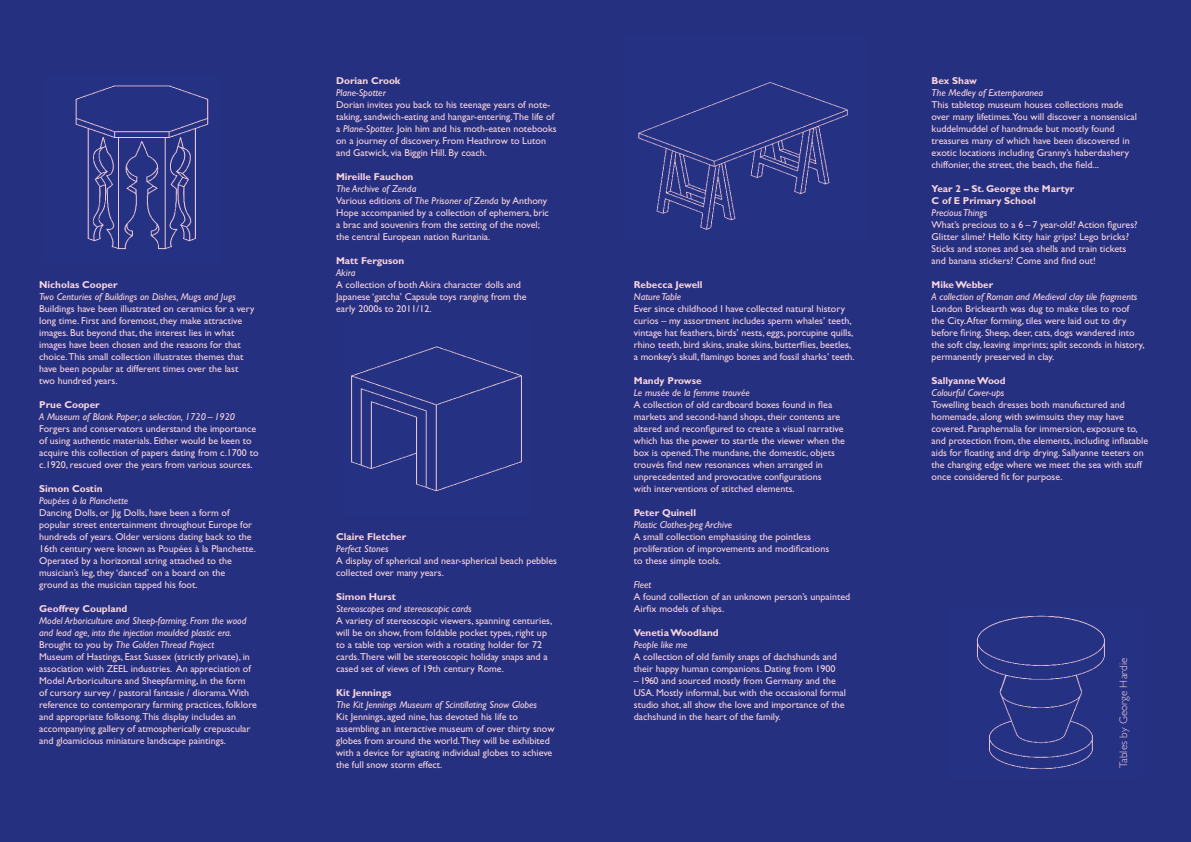
<style>
.page{position:relative;width:1191px;height:842px;background:#253081}
.page>*{position:absolute;margin:0;border:0;box-sizing:border-box;transform-origin:0 0}
.t1{font:300 11px "Gill Sans";letter-spacing:.01em;color:#fad4dd}
.t2{font:10px/12px "Gill Sans";color:#fad4dd}
.t3{font:italic 10px "Gill Sans";color:#fad4dd}
.t4{font:700 10px/12px "Gill Sans";color:#fad4dd}
.s1{font-style:italic}
</style>
<div class="page">
<img style="left:977px;top:615px;width:128px;height:155px">
<img style="left:638px;top:82px;width:210px;height:148px">
<img style="left:75px;top:85px;width:134px;height:165px">
<img style="left:351px;top:346px;width:171px;height:145px">
<p class="t4" style="left:39px;top:279px;width:80px">Nicholas Cooper</p>
<p class="t3" style="left:39px;top:291px;width:198px">Two Centuries of Buildings on Dishes, Mugs and Jugs</p>
<p class="t2" style="left:39px;top:303px;width:217px">Buildings have been illustrated on ceramics for a very long time. First and foremost, they make attractive images. But beyond that, the interest lies in what images have been chosen and the reasons for that choice.This small collection illustrates themes that have been popular at different times over the last two hundred years.</p>
<p class="t4" style="left:39px;top:399px;width:62px">Prue Cooper</p>
<p class="t3" style="left:39px;top:411px;width:197px">A Museum of Blank Paper; a selection, 1720 – 1920</p>
<p class="t2" style="left:39px;top:423px;width:221px">Forgers and conservators understand the importance of using authentic materials. Either would be keen to acquire this collection of papers dating from c.1700 to c.1920, rescued over the years from various sources.</p>
<p class="t4" style="left:39px;top:483px;width:65px">Simon Costin</p>
<p class="t3" style="left:39px;top:495px;width:91px">Poupées à la Planchette</p>
<p class="t2" style="left:39px;top:507px;width:218px">Dancing Dolls, or Jig Dolls, have been a form of popular street entertainment throughout Europe for hundreds of years. Older versions dating back to the 16th century were known as Poupées à la Planchette.<br>Operated by a horizontal string attached to the musician’s leg, they ‘danced’ on a board on the ground as the musician tapped his foot.</p>
<p class="t4" style="left:39px;top:603px;width:90px">Geoffrey Coupland</p>
<p class="t2" style="left:39px;top:615px;width:219px"><span class="s1">Model Arboriculture and Sheep-farming. From the wood and lead age, into the injection moulded plastic era.<br></span>Brought to you by <span class="s1">The Golden Thread Project<br></span>Museum of Hastings, East Sussex (strictly private), in association with ZEEL industries. An appreciation of Model Arboriculture and Sheepfarming, in the form<br>of cursory survey / pastoral fantasie / diorama.With reference to contemporary farming practices, folklore and appropriate folksong.This display includes an accompanying gallery of atmospherically crepuscular and gloamicious miniature landscape paintings.</p>
<p class="t4" style="left:336px;top:75px;width:66px">Dorian Crook</p>
<p class="t3" style="left:336px;top:87px;width:51px">Plane-Spotter</p>
<p class="t2" style="left:336px;top:99px;width:222px">Dorian invites you back to his teenage years of note&shy;taking, sandwich-eating and hangar-entering.The life of a <span class="s1">Plane-Spotter.</span> Join him and his moth-eaten notebooks on a journey of discovery. From Heathrow to Luton and Gatwick, via Biggin Hill. By coach.</p>
<p class="t4" style="left:336px;top:171px;width:79px">Mireille Fauchon</p>
<p class="t2" style="left:336px;top:183px;width:214px"><span class="s1">The Archive of Zenda<br></span>Various editions of <span class="s1">The Prisoner of Zenda</span> by Anthony Hope accompanied by a collection of ephemera, bric a brac and souvenirs from the setting of the novel; the central European nation Ruritania.</p>
<p class="t4" style="left:336px;top:255px;width:70px">Matt Ferguson</p>
<p class="t3" style="left:336px;top:267px;width:21px">Akira</p>
<p class="t2" style="left:336px;top:279px;width:192px">A collection of both Akira character dolls and<br>Japanese ‘gatcha’ Capsule toys ranging from the early 2000s to 2011/12.</p>
<p class="t4" style="left:336px;top:531px;width:72px">Claire Fletcher</p>
<p class="t3" style="left:336px;top:543px;width:54px">Perfect Stones</p>
<p class="t2" style="left:336px;top:555px;width:222px">A display of spherical and near-spherical beach pebbles collected over many years.</p>
<p class="t4" style="left:336px;top:591px;width:61px">Simon Hurst</p>
<p class="t3" style="left:336px;top:603px;width:137px">Stereoscopes and stereoscopic cards</p>
<p class="t2" style="left:336px;top:615px;width:218px">A variety of stereoscopic viewers, spanning centuries, will be on show, from foldable pocket types, right up to a table top version with a rotating holder for 72 cards.There will be stereoscopic holiday snaps and a cased set of views of 19th century Rome.</p>
<p class="t4" style="left:336px;top:687px;width:57px">Kit Jennings</p>
<p class="t3" style="left:336px;top:699px;width:203px">The Kit Jennings Museum of Scintillating Snow Globes</p>
<p class="t2" style="left:336px;top:711px;width:220px">Kit Jennings, aged nine, has devoted his life to assembling an interactive museum of over thirty snow globes from around the world.They will be exhibited with a device for agitating individual globes to achieve the full snow storm effect.</p>
<p class="t4" style="left:634px;top:279px;width:70px">Rebecca Jewell</p>
<p class="t3" style="left:634px;top:291px;width:49px">Nature Table</p>
<p class="t2" style="left:634px;top:303px;width:222px">Ever since childhood I have collected natural history curios – my assortment includes sperm whales’ teeth, vintage hat feathers, birds’ nests, eggs, porcupine quills, rhino teeth, bird skins, snake skins, butterflies, beetles, a monkey’s skull, flamingo bones and fossil sharks’ teeth.</p>
<p class="t4" style="left:634px;top:375px;width:69px">Mandy Prowse</p>
<p class="t3" style="left:634px;top:387px;width:117px">Le musée de la femme trouvée</p>
<p class="t2" style="left:634px;top:399px;width:213px">A collection of old cardboard boxes found in flea markets and second-hand shops, their contents are altered and reconfigured to create a visual narrative which has the power to startle the viewer when the box is opened.The mundane, the domestic, objets trouvés find new resonances when arranged in unprecedented and provocative configurations<br>with interventions of stitched elements.</p>
<p class="t4" style="left:634px;top:507px;width:64px">Peter Quinell</p>
<p class="t3" style="left:634px;top:519px;width:100px">Plastic Clothes-peg Archive</p>
<p class="t2" style="left:634px;top:531px;width:197px">A small collection emphasising the pointless proliferation of improvements and modifications to these simple tools.</p>
<p class="t3" style="left:634px;top:579px;width:19px">Fleet</p>
<p class="t2" style="left:634px;top:591px;width:218px">A found collection of an unknown person’s unpainted<br>Airfix models of ships.</p>
<p class="t4" style="left:634px;top:627px;width:86px">Venetia Woodland</p>
<p class="t3" style="left:634px;top:639px;width:55px">People like me</p>
<p class="t2" style="left:634px;top:651px;width:205px">A collection of old family snaps of dachshunds and their happy human companions. Dating from 1900</p>
<p class="t2" style="left:634px;top:675px;width:214px">– 1960 and sourced mostly from Germany and the USA. Mostly informal, but with the occasional formal studio shot, all show the love and importance of the dachshund in the heart of the family.</p>
<p class="t4" style="left:931px;top:75px;width:47px">Bex Shaw</p>
<p class="t3" style="left:931px;top:87px;width:113px">The Medley of Extemporanea</p>
<p class="t2" style="left:931px;top:99px;width:207px">This tabletop museum houses collections made over many lifetimes.You will discover a nonsensical kuddelmuddel of handmade but mostly found treasures many of which have been discovered in exotic locations including Granny’s haberdashery chiffonier, the street, the beach, the field...</p>
<p class="t4" style="left:931px;top:183px;width:144px">Year 2 – St. George the Martyr<br>C of E Primary School</p>
<p class="t3" style="left:931px;top:207px;width:57px">Precious Things</p>
<p class="t2" style="left:931px;top:219px;width:207px">What’s precious to a 6 – 7 year-old? Action figures?<br>Glitter slime? Hello Kitty hair grips? Lego bricks?<br>Sticks and stones and sea shells and train tickets and banana stickers? Come and find out!</p>
<p class="t4" style="left:931px;top:279px;width:63px">Mike Webber</p>
<p class="t3" style="left:931px;top:291px;width:207px">A collection of Roman and Medieval clay tile fragments</p>
<p class="t2" style="left:931px;top:303px;width:215px">London Brickearth was dug to make tiles to roof the City. After forming, tiles were laid out to dry before firing. Sheep, deer, cats, dogs wandered into the soft clay, leaving imprints; split seconds in history, permanently preserved in clay.</p>
<p class="t4" style="left:931px;top:375px;width:76px">Sallyanne Wood</p>
<p class="t3" style="left:931px;top:387px;width:74px">Colourful Cover-ups</p>
<p class="t2" style="left:931px;top:399px;width:218px">Towelling beach dresses both manufactured and homemade, along with swimsuits they may have covered. Paraphernalia for immersion, exposure to, and protection from, the elements, including inflatable aids for floating and drip drying. Sallyanne teeters on the changing edge where we meet the sea with stuff once considered fit for purpose.</p>
<p class="t1" style="left:1117px;top:768px;width:112px;rotate:-90deg">Tables by George Hardie</p>
</div>
